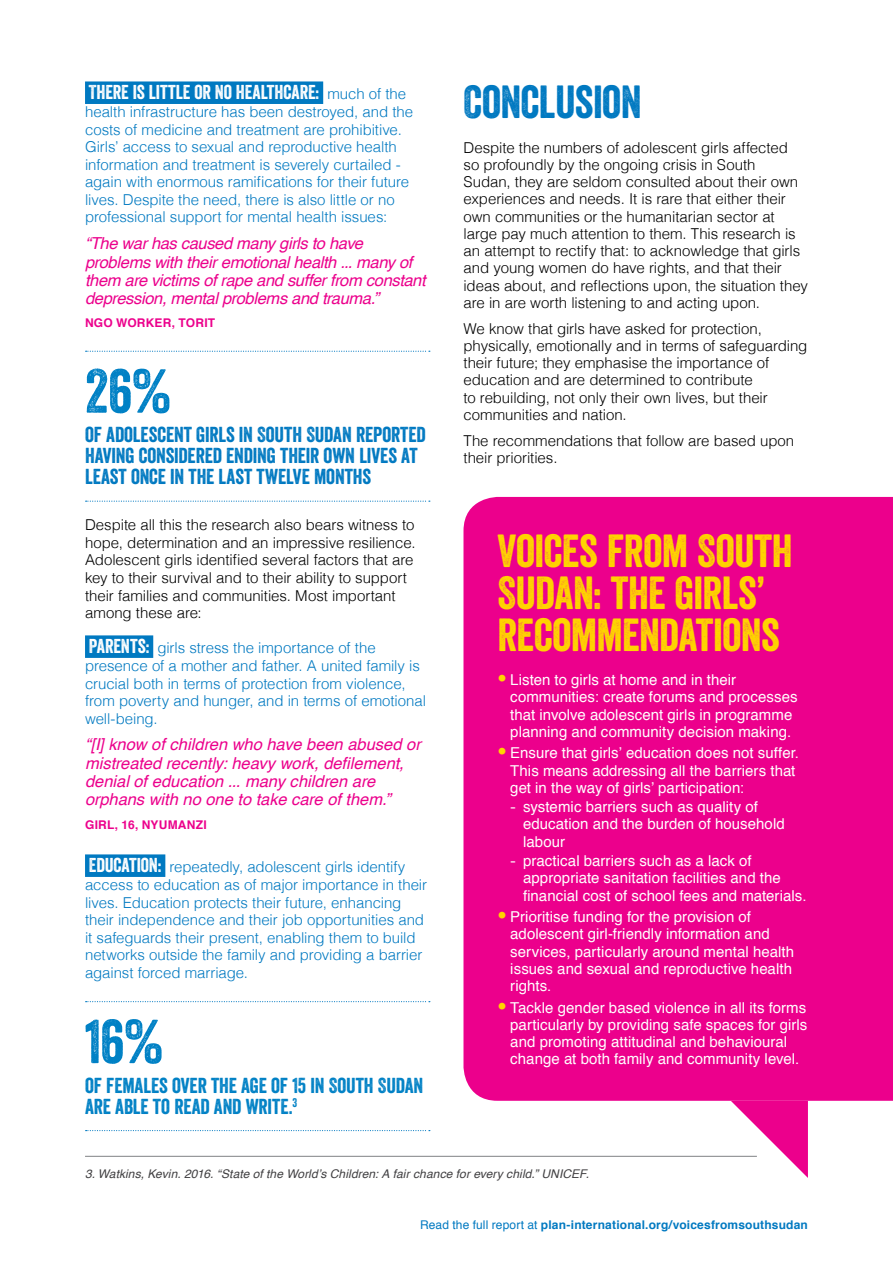
<style>
.page{position:relative;width:893px;height:1263px;background:#fff}
.page>*{position:absolute;margin:0;border:0;box-sizing:border-box;transform-origin:0 0}
.t1{font:60px "Veneer";color:#0081c5}
.t2{font:45px/42px "Veneer";letter-spacing:-.015em;color:#ffd400}
.t3{font:45px "Veneer";letter-spacing:-.015em;color:#0079c1}
.t4{font:21px/21px "Veneer";letter-spacing:-.005em;color:#0079c1}
.t5{font:21px/21px "Veneer";letter-spacing:-.005em;color:#0081c5}
.t6{font:19.5px "Veneer";letter-spacing:-.005em;color:#fff}
.t7{font:italic 16.5px/18.3px "Helvetica";letter-spacing:-.02em;color:#ec008c}
.t8{font:italic 16.5px/18.3px "Helvetica";color:#ec008c}
.t9{font:300 15px/17.2px "Helvetica";letter-spacing:-.005em;color:#000}
.t10{font:300 15px/17.5px "Helvetica";letter-spacing:-.005em;color:#0079c1}
.t11{font:15px/17.2px "Helvetica";letter-spacing:.005em;color:#fff}
.t12{font:italic 12px "Helvetica";letter-spacing:.01em;color:#414042}
.t13{font:700 12px "Helvetica";letter-spacing:.015em;color:#0079c1}
.t14{font:700 12px "Helvetica";letter-spacing:.02em;color:#ec008c}
.s1{font-family:"Helvetica";font-weight:300;font-size:15px;color:#0079c1}
.s2{font-family:"Veneer";font-weight:400;font-size:19.5px;color:#fff}
.s3{font-weight:300;font-size:18.75px;color:#ffd400}
.s4{font-family:"Helvetica Neue"}
.s5{font-weight:400}
</style>
<div class="page">
<hr style="left:85px;top:1156px;width:672px;height:1px;background:#808285">
<div style="left:85px;top:81px;width:238px;height:23px;background:#0079c1"></div>
<div style="left:85px;top:635px;width:68px;height:23px;background:#0079c1"></div>
<div style="left:85px;top:854px;width:80px;height:23px;background:#0079c1"></div>
<svg style="left:86px;top:351px;width:344px;height:1px"></svg>
<svg style="left:86px;top:501px;width:344px;height:1px"></svg>
<svg style="left:86px;top:1001px;width:344px;height:1px"></svg>
<svg style="left:86px;top:1130px;width:344px;height:1px"></svg>
<svg style="left:731px;top:1101px;width:77px;height:77px"></svg>
<div style="left:463px;top:497px;width:430px;height:604px;background:#ec008c"></div>
<h3 class="t6" style="left:89px;top:81px;width:319px">THERE IS LITTLE OR NO HEALTHCARE: <span class="s1">much of the</span></h3>
<p class="t10" style="left:85px;top:102px;width:330px">health infrastructure has been destroyed, and the costs of medicine and treatment are prohibitive.<br>Girls’ access to sexual and reproductive health information and treatment is severely curtailed - again with enormous ramifications for their future lives. Despite the need, there is also little or no professional support for mental health issues:</p>
<p class="t7" style="left:85px;top:235px;width:342px">“The war has caused many girls to have problems with their emotional health ... many of them are victims of rape and suffer from constant depression, mental problems and trauma.”</p>
<p class="t14" style="left:85px;top:313px;width:132px">NGO WORKER, TORIT</p>
<h1 class="t1" style="left:85px;top:354px;width:88px">26%</h1>
<h3 class="t4" style="left:85px;top:424px;width:342px">OF ADOLESCENT GIRLS IN SOUTH SUDAN REPORTED<br>HAVING CONSIDERED ENDING THEIR OWN LIVES AT<br>LEAST ONCE IN THE LAST TWELVE MONTHS</h3>
<p class="t9" style="left:85px;top:515px;width:332px">Despite all this the research also bears witness to hope, determination and an impressive resilience.<br>Adolescent girls identified several factors that are key to their survival and to their ability to support their families and communities. Most important among these are:</p>
<p class="t10" style="left:85px;top:638px;width:343px"><span class="s2">PARENTS:</span> girls stress the importance of the presence of a mother and father. A united family is crucial both in terms of protection from violence, from poverty and hunger, and in terms of emotional well-being.</p>
<p class="t8" style="left:85px;top:736px;width:337px">“[I] know of children who have been abused or mistreated recently: heavy work, defilement, denial of education ... many children are orphans with no one to take care of them.”</p>
<p class="t14" style="left:85px;top:815px;width:123px">GIRL, 16, NYUMANZI</p>
<p class="t10" style="left:85px;top:857px;width:344px"><span class="s2">EDUCATION:</span> repeatedly, adolescent girls identify access to education as of major importance in their lives. Education protects their future, enhancing their independence and their job opportunities and it safeguards their present, enabling them to build networks outside the family and providing a barrier against forced marriage.</p>
<h1 class="t1" style="left:85px;top:1005px;width:80px">16%</h1>
<h3 class="t5" style="left:85px;top:1074px;width:340px">OF FEMALES OVER THE AGE OF 15 IN SOUTH SUDAN<br>ARE ABLE TO READ AND WRITE.<sup>3</sup></h3>
<h2 class="t3" style="left:463px;top:75px;width:180px">CONCLUSION</h2>
<p class="t9" style="left:463px;top:138px;width:346px">Despite the numbers of adolescent girls affected<br>so profoundly by the ongoing crisis in South<br>Sudan, they are seldom consulted about their own experiences and needs. It is rare that either their own communities or the humanitarian sector at large pay much attention to them. This research is an attempt to rectify that: to acknowledge that girls and young women do have rights, and that their ideas about, and reflections upon, the situation they are in are worth listening to and acting upon.</p>
<p class="t9" style="left:463px;top:319px;width:345px">We know that girls have asked for protection, physically, emotionally and in terms of safeguarding their future; they emphasise the importance of education and are determined to contribute<br>to rebuilding, not only their own lives, but their communities and nation.</p>
<p class="t9" style="left:463px;top:431px;width:332px">The recommendations that follow are based upon their priorities.</p>
<h2 class="t2" style="left:497px;top:529px;width:297px">VOICES FROM SOUTH<br>SUDAN: THE GIRLS’<br>RECOMMENDATIONS</h2>
<p class="t11" style="left:510px;top:671px;width:289px;text-indent:-13px"><span class="s3">•</span> Listen to girls at home and in their communities: create forums and processes that involve adolescent girls in programme planning and community decision making.</p>
<p class="t11" style="left:510px;top:745px;width:290px;text-indent:-13px"><span class="s3">•</span> Ensure that girls’ education does not suffer.<br>This means addressing all the barriers that get in the way of girls’ participation:</p>
<p class="t11" style="left:523px;top:799px;width:263px;text-indent:-13px"><span class="s4">-</span> systemic barriers such as quality of education and the burden of household labour</p>
<p class="t11" style="left:523px;top:852px;width:285px;text-indent:-13px"><span class="s4">-</span> practical barriers such as a lack of appropriate sanitation facilities and the financial cost of school fees and materials.</p>
<p class="t11" style="left:510px;top:908px;width:285px;text-indent:-13px"><span class="s3">•</span> Prioritise funding for the provision of adolescent girl-friendly information and services, particularly around mental health issues and sexual and reproductive health rights.</p>
<p class="t11" style="left:510px;top:999px;width:299px;text-indent:-13px"><span class="s3">•</span> Tackle gender based violence in all its forms particularly by providing safe spaces for girls and promoting attitudinal and behavioural change at both family and community level.</p>
<p class="t12" style="left:85px;top:1164px;width:506px">3. Watkins, Kevin. 2016. “State of the World’s Children: A fair chance for every child.” UNICEF.</p>
<p class="t13" style="left:420px;top:1215px;width:389px"><span class="s5">Read the full report at</span> plan-international.org/voicesfromsouthsudan</p>
</div>
